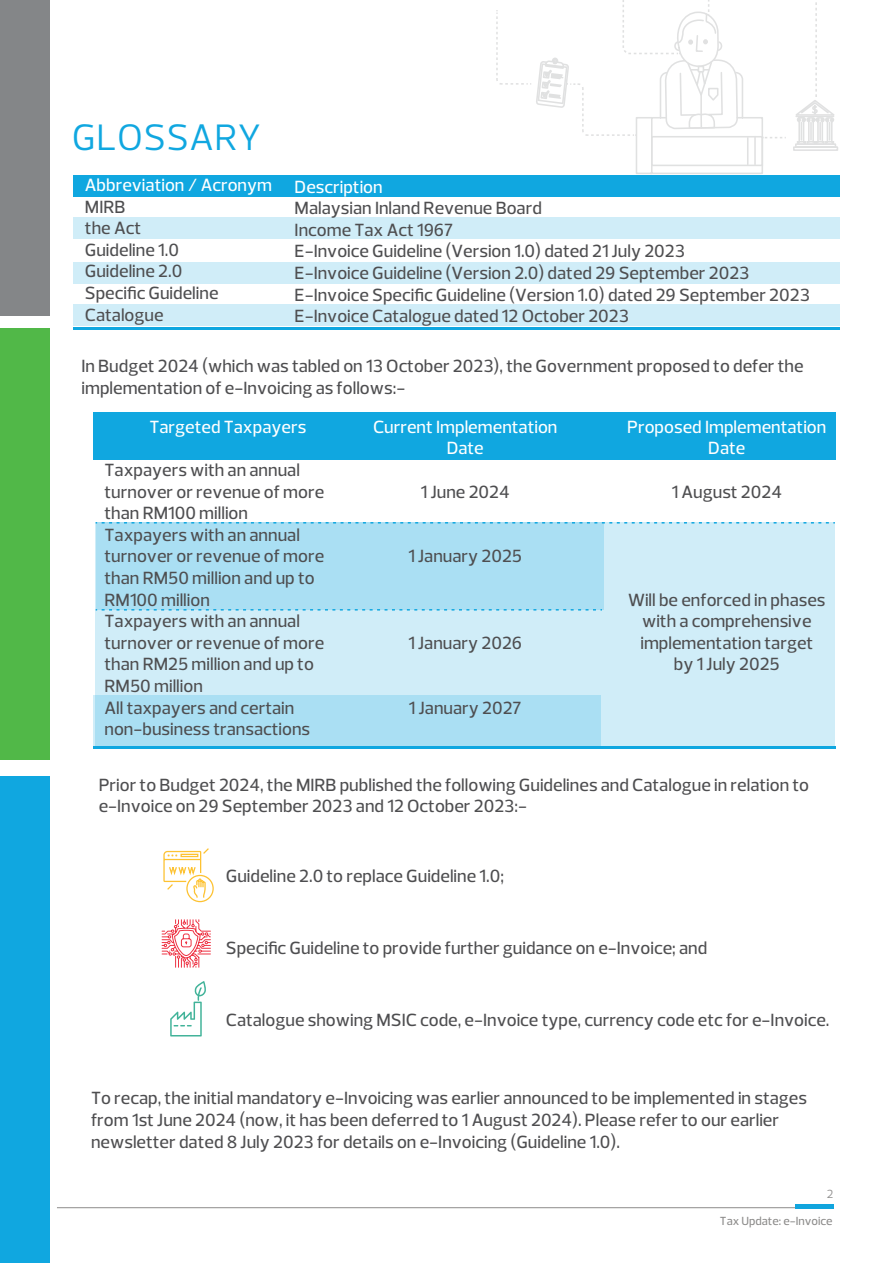
<style>
.page{position:relative;width:893px;height:1263px;background:#fff}
.page>*{position:absolute;margin:0;border:0;box-sizing:border-box;transform-origin:0 0}
.t1{font:37.5px "Prelo";letter-spacing:.015em;color:#10a7e0}
.t2{font:500 18px/21.6px "Prelo";color:#4e4e50}
.t3{font:500 18px/21.6px "Prelo";color:#fff;text-align:center}
.t4{font:500 12px "Prelo";color:#8d8c8b}
.t5{font:12px "Prelo";color:#8d8c8b}
</style>
<div class="page">
<div style="left:0;top:777px;width:50px;height:486px;background:#10a7e0"></div>
<div style="left:0;top:328px;width:50px;height:432px;background:#51b848"></div>
<div style="left:0;top:0;width:50px;height:316px;background:#848688"></div>
<hr style="left:57px;top:1207px;width:738px;height:1px;background:#8d8c8b">
<hr style="left:795px;top:1204px;width:39px;height:4px;background:#11a5de">
<svg style="left:496px;top:0;width:290px;height:174px"></svg>
<svg style="left:793px;top:2px;width:45px;height:149px"></svg>
<div style="left:73px;top:217px;width:767px;height:22px;background:#d0edf8"></div>
<div style="left:73px;top:262px;width:767px;height:22px;background:#d0edf8"></div>
<div style="left:73px;top:304px;width:767px;height:22px;background:#d0edf8"></div>
<div style="left:73px;top:175px;width:767px;height:22px;background:#10a7e0"></div>
<hr style="left:73px;top:328px;width:767px;height:2px;background:#10a7e0">
<div style="left:96px;top:522px;width:739px;height:226px;background:#d0edf8"></div>
<div style="left:93px;top:695px;width:508px;height:52px;background:#aadff3"></div>
<div style="left:96px;top:522px;width:507px;height:87px;background:#aadff3"></div>
<div style="left:93px;top:412px;width:743px;height:47px;background:#10a7e0"></div>
<hr style="left:93px;top:747px;width:743px;height:2px;background:#10a7e0">
<svg style="left:96px;top:522px;width:739px;height:1px"></svg>
<svg style="left:96px;top:609px;width:506px;height:1px"></svg>
<svg style="left:163px;top:848px;width:51px;height:55px"></svg>
<svg style="left:161px;top:919px;width:50px;height:49px"></svg>
<svg style="left:170px;top:981px;width:36px;height:55px"></svg>
<h1 class="t1" style="left:72px;top:115px;width:191px">GLOSSARY</h1>
<p class="t3" style="left:85px;top:174px;width:189px">Abbreviation / Acronym</p>
<p class="t2" style="left:85px;top:196px;width:135px">MIRB<br>the Act<br>Guideline 1.0<br>Guideline 2.0<br>Specific Guideline<br>Catalogue</p>
<p class="t2" style="left:81px;top:356px;width:724px">In Budget 2024 (which was tabled on 13 October 2023), the Government proposed to defer the implementation of e-Invoicing as follows:-</p>
<p class="t3" style="left:149px;top:416px;width:158px">Targeted Taxpayers</p>
<p class="t2" style="left:105px;top:459px;width:221px">Taxpayers with an annual turnover or revenue of more than RM100 million<br>Taxpayers with an annual turnover or revenue of more than RM50 million and up to<br>RM100 million<br>Taxpayers with an annual turnover or revenue of more than RM25 million and up to<br>RM50 million<br>All taxpayers and certain non-business transactions</p>
<p class="t3" style="left:295px;top:176px;width:90px">Description</p>
<p class="t2" style="left:295px;top:197px;width:517px">Malaysian Inland Revenue Board<br>Income Tax Act 1967<br>E-Invoice Guideline (Version 1.0) dated 21 July 2023<br>E-Invoice Guideline (Version 2.0) dated 29 September 2023<br>E-Invoice Specific Guideline (Version 1.0) dated 29 September 2023<br>E-Invoice Catalogue dated 12 October 2023</p>
<p class="t3" style="left:373px;top:416px;width:186px">Current Implementation<br>Date</p>
<p class="t2" style="left:421px;top:481px;width:90px">1 June 2024</p>
<p class="t3" style="left:627px;top:416px;width:201px">Proposed Implementation<br>Date</p>
<p class="t2" style="left:672px;top:481px;width:112px">1 August 2024</p>
<p class="t2" style="left:408px;top:546px;width:115px">1 January 2025</p>
<p class="t2" style="left:628px;top:589px;width:199px;text-align:center">Will be enforced in phases with a comprehensive implementation target<br>by 1 July 2025</p>
<p class="t2" style="left:408px;top:632px;width:115px">1 January 2026</p>
<p class="t2" style="left:409px;top:697px;width:114px">1 January 2027</p>
<p class="t2" style="left:99px;top:774px;width:712px">Prior to Budget 2024, the MIRB published the following Guidelines and Catalogue in relation to e-Invoice on 29 September 2023 and 12 October 2023:-</p>
<p class="t2" style="left:226px;top:865px;width:280px">Guideline 2.0 to replace Guideline 1.0;</p>
<p class="t2" style="left:226px;top:937px;width:483px">Specific Guideline to provide further guidance on e-Invoice; and</p>
<p class="t2" style="left:226px;top:1009px;width:605px">Catalogue showing MSIC code, e-Invoice type, currency code etc for e-Invoice.</p>
<p class="t2" style="left:91px;top:1088px;width:717px">To recap, the initial mandatory e-Invoicing was earlier announced to be implemented in stages from 1st June 2024 (now, it has been deferred to 1 August 2024). Please refer to our earlier newsletter dated 8 July 2023 for details on e-Invoicing (Guideline 1.0).</p>
<p class="t5" style="left:827px;top:1186px;width:8px">2</p>
<p class="t4" style="left:720px;top:1214px;width:114px">Tax Update: e-Invoice</p>
</div>
